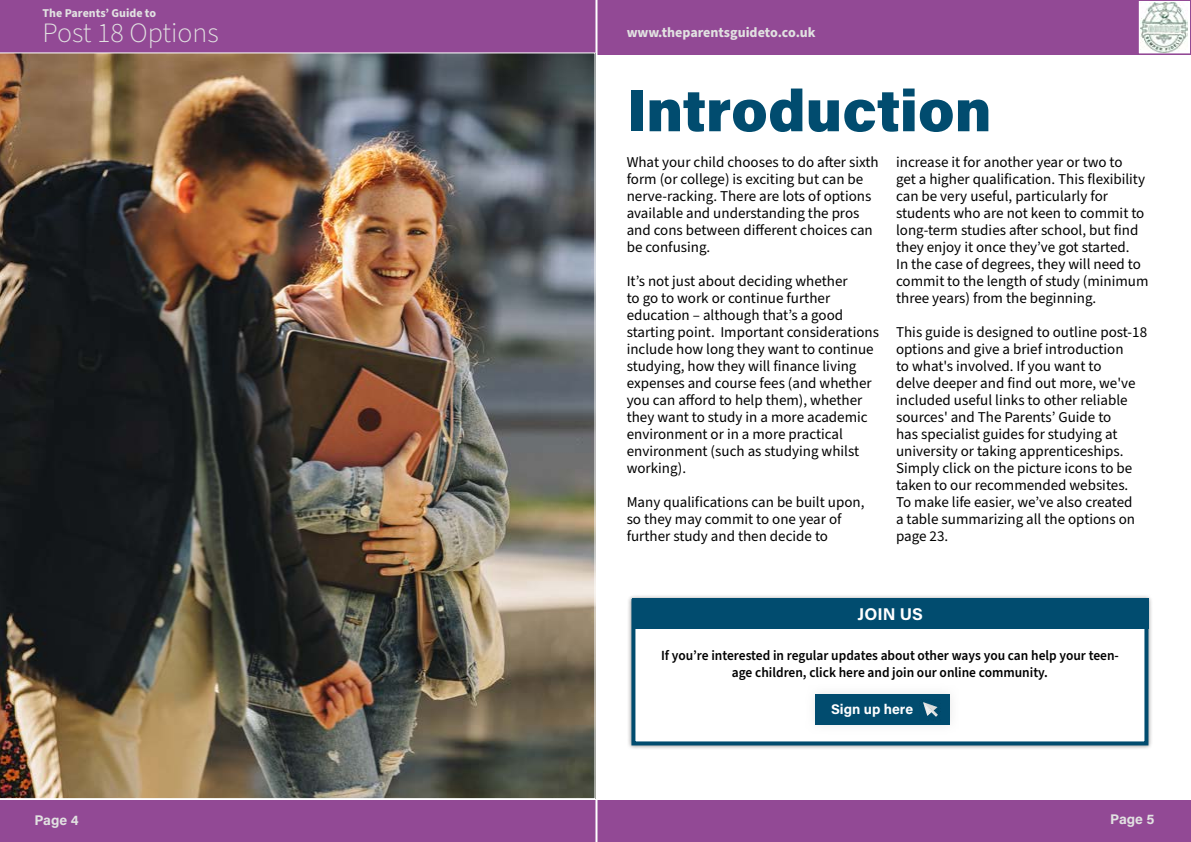
<style>
.page{position:relative;width:1191px;height:842px;background:#fff}
.page>*{position:absolute;margin:0;border:0;box-sizing:border-box;transform-origin:0 0}
.t1{font:900 59px "Acumin Pro";color:#014c6f}
.t2{font:300 28px "Source Sans Pro";color:#e1e1e1}
.t3{font:700 17px "Acumin Pro";color:#fff}
.t4{font:15px/17px "Source Sans Pro";color:#000}
.t5{font:600 14px/16.8px "Source Sans Pro";color:#000;text-align:center;scale:.96 1}
.t6{font:700 14px "Source Sans Pro";color:#e1e1e1}
.t7{font:700 14px "Acumin Pro";color:#e1e1e1}
.t8{font:700 14px "Acumin Pro";color:#fff}
.t9{font:700 12px "Source Sans Pro";color:#e1e1e1}
</style>
<div class="page">
<div style="left:0;top:0;width:1191px;height:55px;background:#924995"></div>
<div style="left:0;top:800px;width:1191px;height:41px;background:#924995"></div>
<hr style="left:595px;top:0;width:2px;height:842px;background:#fff">
<div style="left:1138px;top:0;width:52px;height:54px;background:#fff"></div>
<img style="left:1140px;top:2px;width:47px;height:50px">
<div style="left:1137px;top:0;width:54px;height:54px;border:1px solid #924995"></div>
<div style="left:627px;top:594px;width:525px;height:155px;background:#646363;opacity:.75"></div>
<div style="left:633px;top:601px;width:513px;height:142px;background:#fff"></div>
<div style="left:631px;top:599px;width:517px;height:146px;border:4px solid #014c6f"></div>
<div style="left:804px;top:683px;width:156px;height:51px;background:#fbfbfb"></div>
<div style="left:815px;top:694px;width:134px;height:30px;background:#014c6f"></div>
<div style="left:632px;top:599px;width:516px;height:30px;background:#014c6f"></div>
<img style="left:923px;top:702px;width:15px;height:15px">
<img style="left:0;top:52px;width:595px;height:747px">
<p class="t9" style="left:43px;top:4px;width:115px">The Parents’ Guide to</p>
<h2 class="t2" style="left:43px;top:14px;width:178px">Post 18 Options</h2>
<p class="t6" style="left:626px;top:23px;width:190px">www.theparentsguideto.co.uk</p>
<h1 class="t1" style="left:626px;top:69px;width:366px">Introduction</h1>
<p class="t4" style="left:626px;top:154px;width:253px">What your child chooses to do after sixth form (or college) is exciting but can be nerve-racking. There are lots of options available and understanding the pros and cons between different choices can be confusing.</p>
<p class="t4" style="left:626px;top:273px;width:254px">It’s not just about deciding whether<br>to go to work or continue further education – although that’s a good starting point. Important considerations include how long they want to continue studying, how they will finance living expenses and course fees (and whether you can afford to help them), whether they want to study in a more academic environment or in a more practical environment (such as studying whilst working).</p>
<p class="t4" style="left:626px;top:494px;width:239px">Many qualifications can be built upon, so they may commit to one year of further study and then decide to</p>
<p class="t4" style="left:896px;top:154px;width:254px">increase it for another year or two to<br>get a higher qualification. This flexibility can be very useful, particularly for students who are not keen to commit to long-term studies after school, but find they enjoy it once they’ve got started.<br>In the case of degrees, they will need to commit to the length of study (minimum three years) from the beginning.</p>
<p class="t4" style="left:896px;top:324px;width:252px">This guide is designed to outline post-18 options and give a brief introduction<br>to what's involved. If you want to<br>delve deeper and find out more, we've included useful links to other reliable sources' and The Parents’ Guide to<br>has specialist guides for studying at university or taking apprenticeships.<br>Simply click on the picture icons to be taken to our recommended websites.<br>To make life easier, we’ve also created<br>a table summarizing all the options on page 23.</p>
<p class="t3" style="left:857px;top:602px;width:67px">JOIN US</p>
<p class="t5" style="left:661px;top:647px;width:478px">If you’re interested in regular updates about other ways you can help your teen&shy;age children, click here and join our online community.</p>
<p class="t8" style="left:831px;top:699px;width:83px">Sign up here</p>
<p class="t7" style="left:35px;top:810px;width:46px">Page 4</p>
<p class="t7" style="left:1110px;top:809px;width:46px">Page 5</p>
</div>
